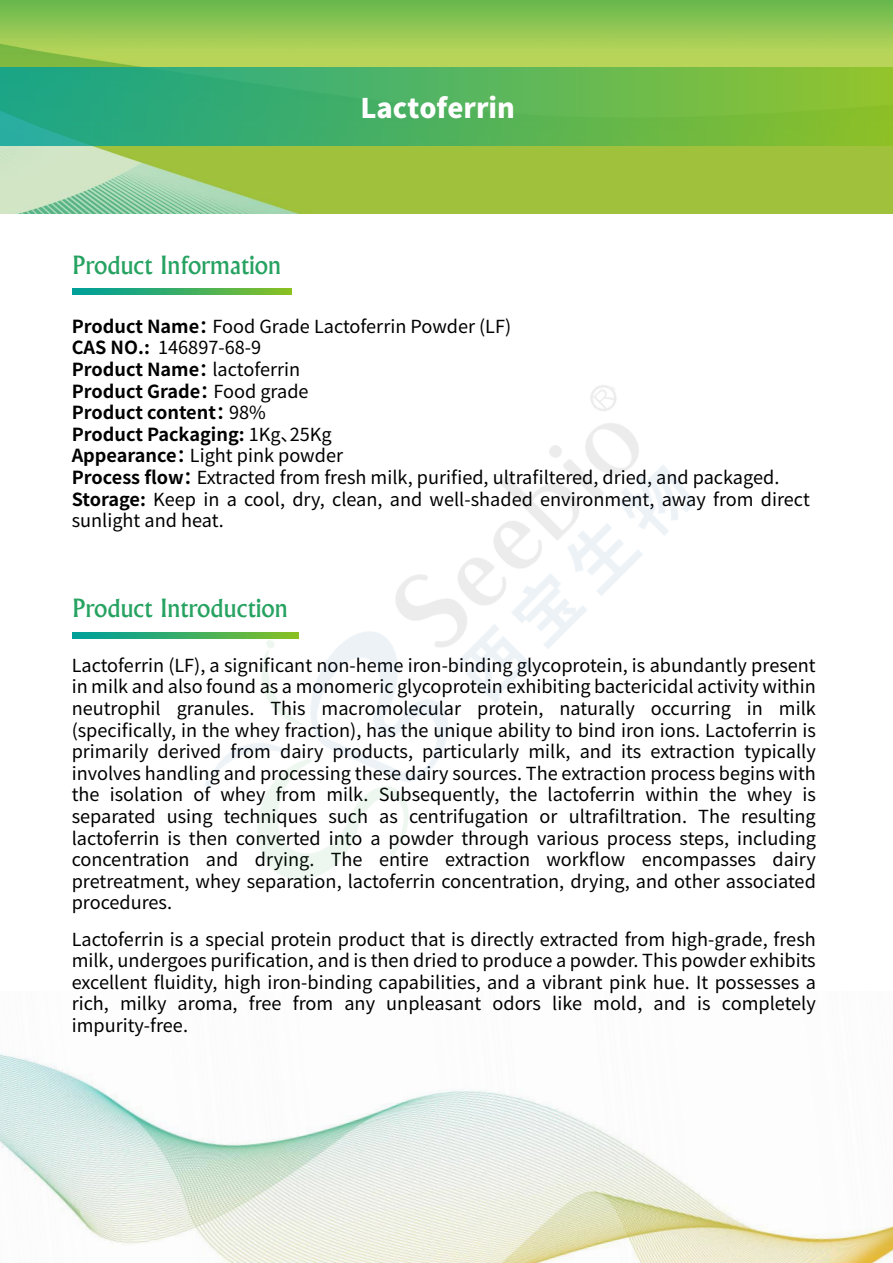
<style>
.page{position:relative;width:893px;height:1263px;background:#fff}
.page>*{position:absolute;margin:0;border:0;box-sizing:border-box;transform-origin:0 0}
.t1{font:900 27px "Noto Sans Hans";color:#fff}
.t2{font:500 24px "Albertus";color:#26a261}
.t3{font:18px/21.6px "Noto Sans Hans";color:#000;text-align:justify}
.s1{font-weight:700}
</style>
<div class="page">
<img style="left:0;top:1054px;width:893px;height:209px">
<img style="left:0;top:0;width:893px;height:213px">
<svg style="left:73px;top:289px;width:218px;height:6px"></svg>
<div style="left:0;top:68px;width:893px;height:78px;background:linear-gradient(to right,#17a58e,#8ec22c)"></div>
<svg style="left:73px;top:632px;width:84px;height:6px"></svg>
<img style="left:157px;top:385px;width:536px;height:495px">
<h2 class="t2" style="left:73px;top:250px;width:209px">Product Information</h2>
<h1 class="t1" style="left:360px;top:93px;width:156px">Lactoferrin</h1>
<p class="t3" style="left:72px;top:316px;width:740px;text-align:left"><span class="s1">Product Name：</span>Food Grade Lactoferrin Powder (LF)<br><span class="s1">CAS NO.:</span> 146897-68-9<br><span class="s1">Product Name：</span>lactoferrin<br><span class="s1">Product Grade：</span>Food grade<br><span class="s1">Product content：</span>98%<br><span class="s1">Product Packaging:</span> 1Kg、25Kg<br><span class="s1">Appearance：</span>Light pink powder<br><span class="s1">Process flow：</span>Extracted from fresh milk, purified, ultrafiltered, dried, and packaged.<br><span class="s1">Storage:</span> Keep in a cool, dry, clean, and well-shaded environment, away from direct sunlight and heat.</p>
<h2 class="t2" style="left:73px;top:594px;width:216px">Product Introduction</h2>
<p class="t3" style="left:72px;top:655px;width:746px">Lactoferrin (LF), a significant non-heme iron-binding glycoprotein, is abundantly present in milk and also found as a monomeric glycoprotein exhibiting bactericidal activity within neutrophil granules. This macromolecular protein, naturally occurring in milk (specifically, in the whey fraction), has the unique ability to bind iron ions. Lactoferrin is primarily derived from dairy products, particularly milk, and its extraction typically involves handling and processing these dairy sources. The extraction process begins with the isolation of whey from milk. Subsequently, the lactoferrin within the whey is separated using techniques such as centrifugation or ultrafiltration. The resulting lactoferrin is then converted into a powder through various process steps, including concentration and drying. The entire extraction workflow encompasses dairy pretreatment, whey separation, lactoferrin concentration, drying, and other associated procedures.</p>
<p class="t3" style="left:72px;top:928px;width:746px">Lactoferrin is a special protein product that is directly extracted from high-grade, fresh milk, undergoes purification, and is then dried to produce a powder. This powder exhibits excellent fluidity, high iron-binding capabilities, and a vibrant pink hue. It possesses a rich, milky aroma, free from any unpleasant odors like mold, and is completely impurity-free.</p>
</div>
